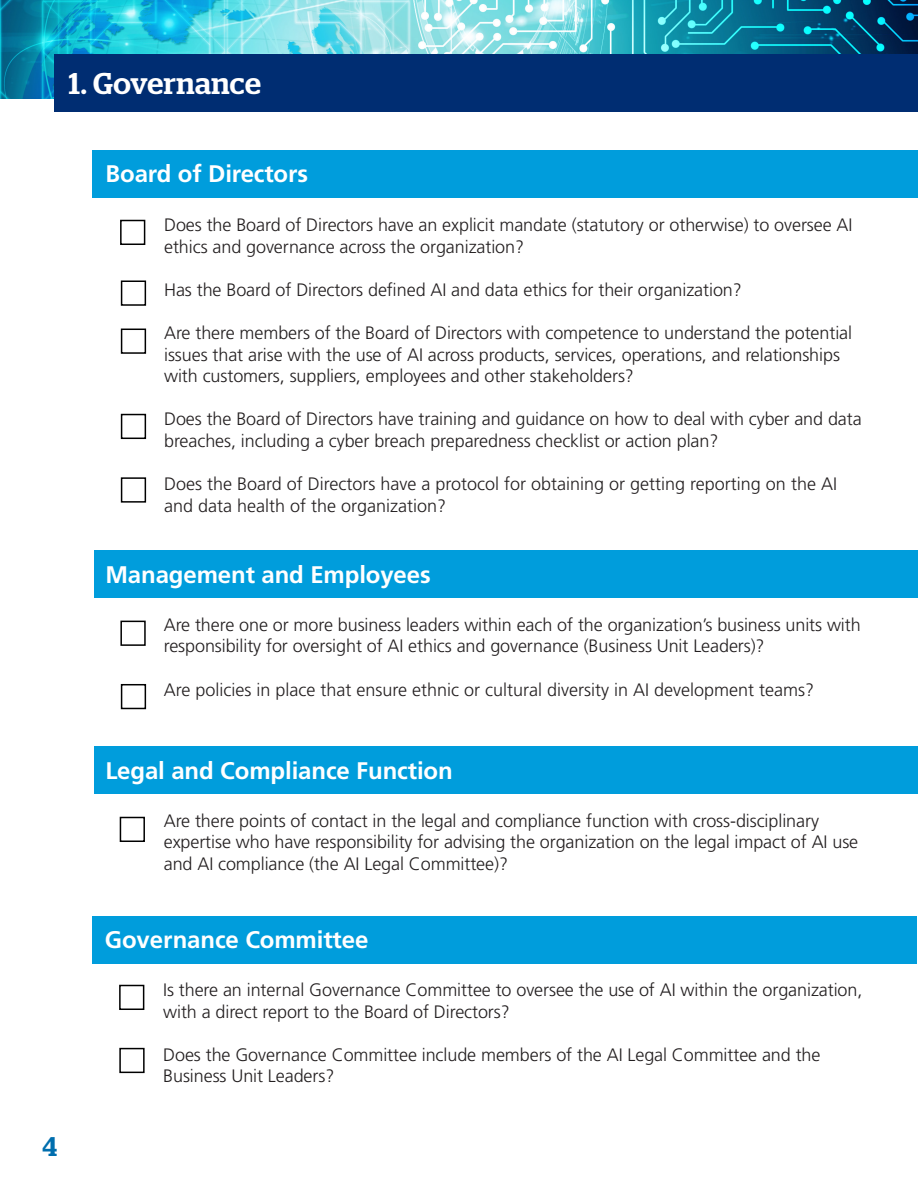
<style>
.page{position:relative;width:918px;height:1188px;background:#fff}
.page>*{position:absolute;margin:0;border:0;box-sizing:border-box;transform-origin:0 0}
.t1{font:500 30px "Stag";letter-spacing:.01em;color:#fff}
.t2{font:500 27px "Stag";color:#006eae}
.t3{font:700 24px "Frutiger LT Std";letter-spacing:-.005em;color:#fff}
.t4{font:300 18px/21.6px "Frutiger LT Std";letter-spacing:-.005em;color:#231f20}
</style>
<div class="page">
<img style="left:0;top:0;width:918px;height:98px">
<div style="left:54px;top:54px;width:864px;height:58px;background:#002d72"></div>
<div style="left:93px;top:151px;width:825px;height:47px;background:#009ddc"></div>
<div style="left:120px;top:220px;width:25px;height:25px;border:2px solid #000"></div>
<div style="left:121px;top:280px;width:25px;height:26px;border:2px solid #000"></div>
<div style="left:121px;top:329px;width:25px;height:25px;border:2px solid #000"></div>
<div style="left:121px;top:414px;width:25px;height:25px;border:2px solid #000"></div>
<div style="left:94px;top:747px;width:824px;height:47px;background:#009ddc"></div>
<div style="left:120px;top:817px;width:25px;height:25px;border:2px solid #000"></div>
<div style="left:93px;top:916px;width:824px;height:47px;background:#009ddc"></div>
<div style="left:119px;top:985px;width:25px;height:25px;border:2px solid #000"></div>
<div style="left:119px;top:1048px;width:26px;height:25px;border:2px solid #000"></div>
<div style="left:121px;top:477px;width:25px;height:26px;border:2px solid #000"></div>
<div style="left:120px;top:621px;width:26px;height:25px;border:2px solid #000"></div>
<div style="left:94px;top:551px;width:824px;height:47px;background:#009ddc"></div>
<div style="left:121px;top:684px;width:25px;height:25px;border:2px solid #000"></div>
<p class="t1" style="left:69px;top:66px;width:194px">1. Governance</p>
<p class="t2" style="left:42px;top:1130px;width:16px">4</p>
<p class="t3" style="left:106px;top:159px;width:204px">Board of Directors</p>
<p class="t4" style="left:164px;top:214px;width:690px">Does the Board of Directors have an explicit mandate (statutory or otherwise) to oversee AI ethics and governance across the organization?</p>
<p class="t4" style="left:164px;top:279px;width:579px">Has the Board of Directors defined AI and data ethics for their organization?</p>
<p class="t4" style="left:164px;top:322px;width:690px">Are there members of the Board of Directors with competence to understand the potential issues that arise with the use of AI across products, services, operations, and relationships with customers, suppliers, employees and other stakeholders?</p>
<p class="t4" style="left:164px;top:409px;width:699px">Does the Board of Directors have training and guidance on how to deal with cyber and data breaches, including a cyber breach preparedness checklist or action plan?</p>
<p class="t4" style="left:164px;top:473px;width:674px">Does the Board of Directors have a protocol for obtaining or getting reporting on the AI and data health of the organization?</p>
<p class="t3" style="left:105px;top:561px;width:327px">Management and Employees</p>
<p class="t4" style="left:164px;top:614px;width:698px">Are there one or more business leaders within each of the organization’s business units with responsibility for oversight of AI ethics and governance (Business Unit Leaders)?</p>
<p class="t4" style="left:164px;top:679px;width:652px">Are policies in place that ensure ethnic or cultural diversity in AI development teams?</p>
<p class="t3" style="left:105px;top:756px;width:349px">Legal and Compliance Function</p>
<p class="t4" style="left:164px;top:810px;width:696px">Are there points of contact in the legal and compliance function with cross-disciplinary expertise who have responsibility for advising the organization on the legal impact of AI use and AI compliance (the AI Legal Committee)?</p>
<p class="t3" style="left:105px;top:926px;width:265px">Governance Committee</p>
<p class="t4" style="left:163px;top:979px;width:701px">Is there an internal Governance Committee to oversee the use of AI within the organization, with a direct report to the Board of Directors?</p>
<p class="t4" style="left:163px;top:1044px;width:659px">Does the Governance Committee include members of the AI Legal Committee and the<br>Business Unit Leaders?</p>
</div>
